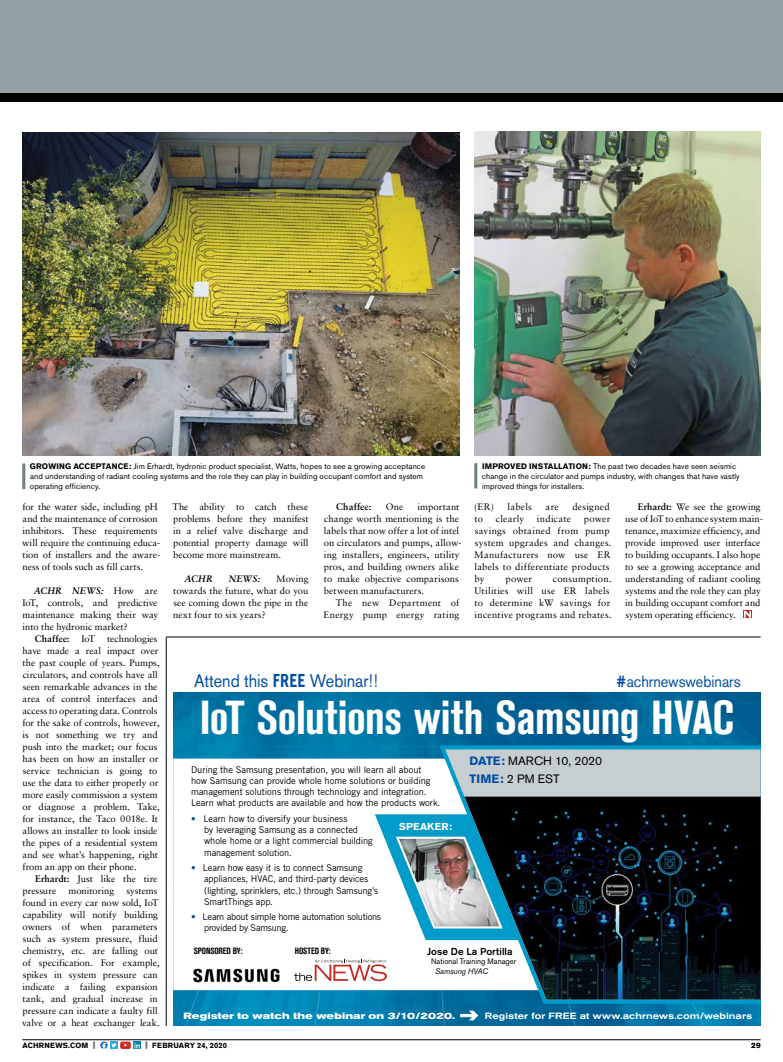
<style>
.page{position:relative;width:783px;height:1062px;background:#fff}
.page>*{position:absolute;margin:0;border:0;box-sizing:border-box;transform-origin:0 0}
.t1{font:700 condensed 47.2px "Akzidenz Grotesk BE";letter-spacing:-.01em;color:#fff}
.t2{font:18.1px "Akzidenz Grotesk BE";letter-spacing:-.005em;color:#034ea2;scale:.9 1}
.t3{font:16.1px "Akzidenz Grotesk BE";letter-spacing:-.005em;color:#034ea2;scale:.9 1}
.t4{font:12.1px/18.1px "Akzidenz Grotesk BE";color:#000}
.t5{font:500 10.1px "Akzidenz Grotesk BE";letter-spacing:.01em;color:#000}
.t6{font:700 10.1px "Akzidenz Grotesk BE";letter-spacing:.02em;color:#fff}
.t7{font:9.5px/12px "Sabon";color:#000}
.t8{font:9.5px/12px "Sabon";letter-spacing:.025em;color:#000}
.t9{font:700 9.5px "Sabon";letter-spacing:.01em;color:#000}
.t10{font:italic 700 9.5px "Sabon";letter-spacing:.025em;color:#000}
.t11{font:9.5px "Sabon";letter-spacing:.02em;color:#000}
.t12{font:9.3px/11.2px "Trade Gothic";letter-spacing:-.01em;color:#000}
.t13{font:500 expanded 9px "Akzidenz Grotesk BE";letter-spacing:.01em;color:#fff;scale:.95 1}
.t14{font:700 expanded 9px "Akzidenz Grotesk BE";letter-spacing:.02em;color:#fff;scale:1.04 1}
.t15{font:700 condensed 9px "Akzidenz Grotesk BE";letter-spacing:-.01em;color:#000}
.t16{font:8px/10px "Akzidenz Grotesk BE";letter-spacing:.015em;color:#000}
.t17{font:8px "Akzidenz Grotesk BE";letter-spacing:.015em;color:#000;scale:.95 1}
.t18{font:italic 8px "Akzidenz Grotesk BE";letter-spacing:-.01em;color:#000;scale:.95 1}
.t19{font:700 7.5px "Akzidenz Grotesk BE";letter-spacing:.025em;color:#000}
.t20{font:7.5px "Akzidenz Grotesk BE Super";color:#000;scale:.95 1}
.s1{font-weight:700}
.s2{font-weight:700;font-style:italic}
.s3{font-family:"Trade Gothic";font-weight:700}
.s4{font-weight:500}
.s5{font-weight:700;color:#034ea2}
.s6{color:#727d84}
</style>
<div class="page">
<hr style="left:22px;top:1040px;width:739px;height:1px;background:#000">
<svg style="left:100px;top:1041px;width:41px;height:8px"></svg>
<div style="left:743px;top:610px;width:9px;height:8px;background:#c52a21"></div>
<svg style="left:744px;top:611px;width:7px;height:6px"></svg>
<img style="left:22px;top:132px;width:437px;height:323px">
<hr style="left:22px;top:463px;width:3px;height:26px;background:#727d84">
<img style="left:474px;top:132px;width:286px;height:323px">
<hr style="left:474px;top:463px;width:3px;height:25px;background:#727d84">
<div style="left:0;top:0;width:783px;height:102px;background:#96a0a7"></div>
<div style="left:0;top:93px;width:783px;height:9px;background:#000"></div>
<hr style="left:166px;top:637px;width:595px;height:1px;background:#000">
<hr style="left:166px;top:637px;width:1px;height:389px;background:#000">
<img style="left:173px;top:692px;width:588px;height:334px">
<svg style="left:173px;top:759px;width:263px;height:231px"></svg>
<svg style="left:460px;top:1010px;width:19px;height:11px"></svg>
<svg style="left:436px;top:742px;width:325px;height:264px"></svg>
<div style="left:185px;top:760px;width:260px;height:179px;background:#fff"></div>
<img style="left:394px;top:835px;width:110px;height:95px">
<svg style="left:294px;top:960px;width:93px;height:21px"></svg>
<img style="left:190px;top:966px;width:91px;height:17px">
<p class="t16" style="left:30px;top:461px;width:397px"><span class="s1">GROWING ACCEPTANCE:</span> Jim Erhardt, hydronic product specialist, Watts, hopes to see a growing acceptance and understanding of radiant cooling systems and the role they can play in building occupant comfort and system operating efficiency.</p>
<p class="t16" style="left:482px;top:461px;width:259px"><span class="s1">IMPROVED INSTALLATION:</span> The past two decades have seen seismic change in the circulator and pumps industry, with changes that have vastly improved things for installers.</p>
<p class="t7" style="left:22px;top:501px;width:140px">for the water side, including pH and the maintenance of corrosion inhibitors. These requirements will require the continuing educa&shy;tion of installers and the aware&shy;ness of tools such as fill carts.</p>
<p class="t7" style="left:22px;top:585px;width:137px;text-align:justify;text-indent:12px"><span class="s2">ACHR NEWS:</span> How are IoT, controls, and predictive maintenance making their way into the hydronic market?</p>
<p class="t9" style="left:35px;top:633px;width:36px">Chaffee:</p>
<p class="t7" style="left:81px;top:633px;width:15px">IoT</p>
<p class="t7" style="left:22px;top:633px;width:139px;text-indent:85px">technologies have made a real impact over the past couple of years. Pumps, circulators, and controls have all seen remarkable advances in the area of control interfaces and access to operating data. Controls for the sake of controls, however, is not something we try and push into the market; our focus has been on how an installer or service technician is going to use the data to either properly or more easily commission a system or diagnose a problem. Take, for instance, the Taco 0018e. It allows an installer to look inside the pipes of a residential system and see what’s happening, right from an app on their phone.</p>
<p class="t7" style="left:23px;top:873px;width:136px;text-indent:13px"><span class="s1">Erhardt:</span> Just like the tire pressure</p>
<p class="t7" style="left:69px;top:885px;width:47px">monitoring</p>
<p class="t7" style="left:22px;top:885px;width:139px;text-indent:104px">systems found in every car now sold, IoT capability will notify building owners of when parameters such as system pressure, fluid chemistry, etc. are falling out of specification. For example, spikes in system pressure can indicate a failing expansion tank, and gradual increase in pressure can indicate a faulty fill valve or a heat exchanger leak.</p>
<p class="t7" style="left:173px;top:501px;width:138px;text-align:justify">The ability to catch these problems before they manifest in a relief valve discharge and potential property damage will become more mainstream.</p>
<p class="t10" style="left:185px;top:573px;width:29px">ACHR</p>
<p class="t10" style="left:229px;top:573px;width:33px">NEWS:</p>
<p class="t7" style="left:173px;top:573px;width:137px;text-align:justify;text-indent:103px">Moving towards the future, what do you see coming down the pipe in the next four to six years?</p>
<p class="t9" style="left:336px;top:501px;width:37px">Chaffee:</p>
<p class="t7" style="left:386px;top:501px;width:19px">One</p>
<p class="t7" style="left:324px;top:501px;width:139px;text-indent:94px">important change worth mentioning is the labels that now offer a lot of intel on circulators and pumps, allow&shy;ing installers, engineers, utility pros, and building owners alike to make objective comparisons between manufacturers.</p>
<p class="t8" style="left:324px;top:597px;width:137px;text-align:right">The new Department of<br>Energy pump energy rating</p>
<p class="t7" style="left:474px;top:501px;width:21px">(ER)</p>
<p class="t7" style="left:508px;top:501px;width:26px">labels</p>
<p class="t7" style="left:546px;top:501px;width:15px">are</p>
<p class="t8" style="left:572px;top:501px;width:39px">designed</p>
<p class="t7" style="left:475px;top:513px;width:10px">to</p>
<p class="t11" style="left:496px;top:513px;width:30px">clearly</p>
<p class="t8" style="left:537px;top:513px;width:36px">indicate</p>
<p class="t8" style="left:474px;top:513px;width:139px;text-indent:110px">power savings obtained from pump system upgrades and changes.<br>Manufacturers now use ER labels to differentiate products by</p>
<p class="t8" style="left:474px;top:573px;width:139px;text-indent:79px">consumption.<br>Utilities will use ER labels to determine kW savings for incentive programs and rebates.</p>
<p class="t7" style="left:505px;top:573px;width:28px">power</p>
<p class="t7" style="left:625px;top:501px;width:139px;text-indent:13px"><span class="s1">Erhardt:</span> We see the growing use of IoT to enhance system main&shy;tenance, maximize efficiency, and provide improved user interface to building occupants. I also hope to see a growing acceptance and understanding of radiant cooling systems and the role they can play in building occupant comfort and system operating efficiency.</p>
<h2 class="t2" style="left:194px;top:670px;width:206px">Attend this <span class="s3">FREE</span> Webinar!!</h2>
<h3 class="t3" style="left:616px;top:672px;width:140px"><span class="s4">#</span>achrnewswebinars</h3>
<h1 class="t1" style="left:200px;top:691px;width:536px">IoT Solutions with Samsung HVAC</h1>
<p class="t12" style="left:191px;top:764px;width:251px">During the Samsung presentation, you will learn all about<br>how Samsung can provide whole home solutions or building management solutions through technology and integration.<br>Learn what products are available and how the products work.</p>
<p class="t12" style="left:204px;top:813px;width:170px;text-indent:-13px"><span class="s5">•</span> Learn how to diversify your business<br>by leveraging Samsung as a connected whole home or a light commercial building management solution.</p>
<p class="t12" style="left:204px;top:862px;width:176px;text-indent:-13px"><span class="s5">•</span> Learn how easy it is to connect Samsung appliances, HVAC, and third-party devices (lighting, sprinklers, etc.) through Samsung’s SmartThings app.</p>
<p class="t12" style="left:204px;top:911px;width:178px;text-indent:-13px"><span class="s5">•</span> Learn about simple home automation solutions provided by Samsung.</p>
<p class="t6" style="left:399px;top:821px;width:55px">SPEAKER:</p>
<p class="t4" style="left:470px;top:752px;width:134px"><span class="s5">DATE:</span> MARCH 10, 2020<br><span class="s5">TIME:</span> 2 PM EST</p>
<p class="t15" style="left:194px;top:946px;width:50px">SPONSORED BY:</p>
<p class="t15" style="left:295px;top:946px;width:37px">HOSTED BY:</p>
<p class="t5" style="left:427px;top:945px;width:87px">Jose De La Portilla</p>
<p class="t17" style="left:431px;top:957px;width:91px">National Training Manager</p>
<p class="t18" style="left:435px;top:966px;width:58px">Samsung HVAC</p>
<p class="t14" style="left:184px;top:1011px;width:263px">Register to watch the webinar on 3/10/2020.</p>
<p class="t13" style="left:485px;top:1010px;width:283px">Register for FREE at www.achrnews.com/webinars</p>
<p class="t19" style="left:22px;top:1041px;width:75px">ACHRNEWS.COM <span class="s6">|</span></p>
<p class="t19" style="left:145px;top:1041px;width:84px"><span class="s6">|</span> FEBRUARY 24, 2020</p>
<p class="t20" style="left:751px;top:1041px;width:11px">29</p>
</div>
